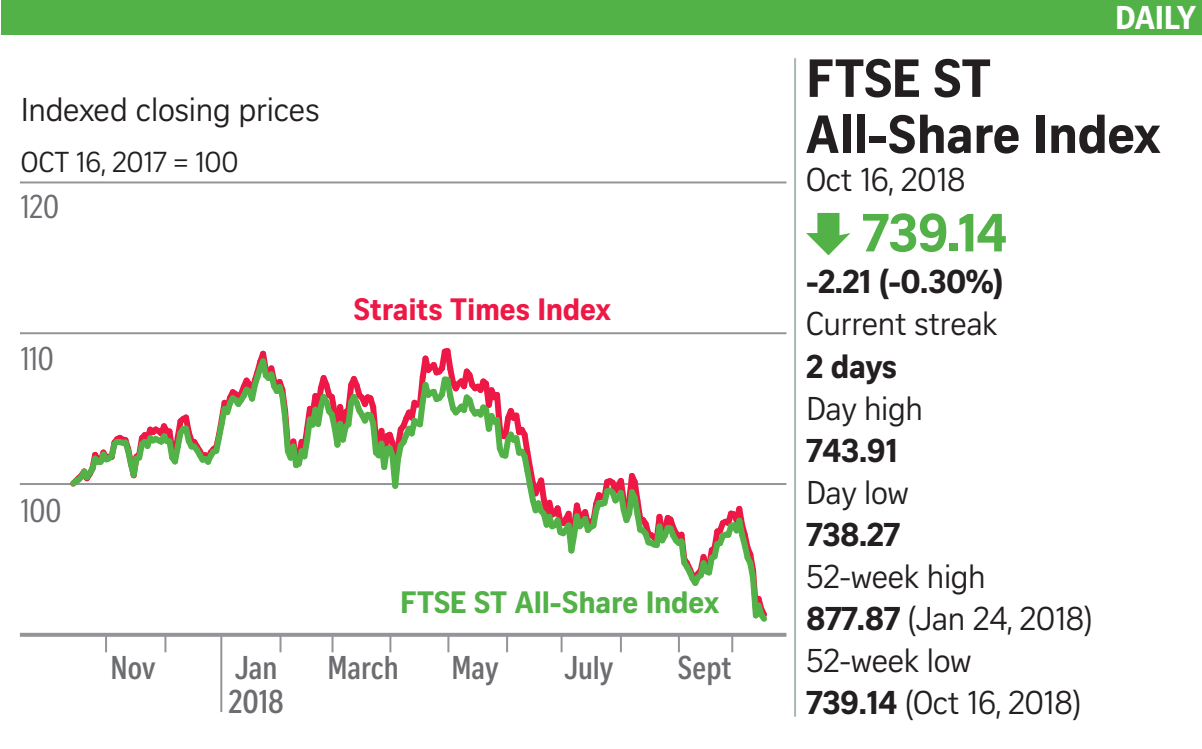
<style>
.page{position:relative;width:1202px;height:749px;background:#fff}
.page>*{position:absolute;margin:0;border:0;box-sizing:border-box;transform-origin:0 0}
.t1{font:700 52px/56px "Curator Serp Text";letter-spacing:-.01em;color:#231f20}
.t2{font:700 52px "Curator Serp Text";color:#52b147}
.t3{font:32px/42px "Curator Serp Text";letter-spacing:-.015em;color:#231f20}
.t4{font:700 32px "Curator Serp Text";letter-spacing:-.015em;color:#231f20}
.t5{font:700 32px "Curator Head Cond ST Semi";color:#6c6d70}
.t6{font:32px "Curator Head Cond ST Regular";color:#6c6d70}
.t7{font:700 32px "Curator Serp Text";letter-spacing:-.02em;color:#fff}
.t8{font:30px "Curator Head ST Bold";letter-spacing:-.01em;color:#52b147}
.t9{font:30px "Curator Head ST Bold";letter-spacing:-.01em;color:#ed1845}
.t10{font:28px "Curator Serp Text";letter-spacing:-.01em;color:#231f20}
.s1{font-weight:700}
</style>
<div class="page">
<div style="left:1px;top:0;width:1201px;height:34px;background:#52b147"></div>
<svg style="left:806px;top:213px;width:44px;height:42px"></svg>
<hr style="left:794px;top:58px;width:2px;height:658px;background:#a8b7b6">
<svg style="left:20px;top:632px;width:766px;height:4px;background:#a9aaad"></svg>
<hr style="left:20px;top:483px;width:766px;height:2px;background:#939598">
<hr style="left:20px;top:332px;width:766px;height:2px;background:#939598">
<hr style="left:20px;top:181px;width:766px;height:2px;background:#939598">
<svg style="left:105px;top:634px;width:2px;height:18px"></svg>
<svg style="left:164px;top:634px;width:2px;height:18px"></svg>
<hr style="left:220px;top:634px;width:2px;height:77px;background:#939598">
<svg style="left:331px;top:634px;width:2px;height:18px"></svg>
<svg style="left:279px;top:634px;width:2px;height:18px"></svg>
<svg style="left:389px;top:634px;width:2px;height:18px"></svg>
<svg style="left:447px;top:634px;width:2px;height:18px"></svg>
<svg style="left:506px;top:634px;width:2px;height:18px"></svg>
<svg style="left:561px;top:634px;width:2px;height:18px"></svg>
<svg style="left:620px;top:634px;width:2px;height:18px"></svg>
<svg style="left:678px;top:634px;width:2px;height:18px"></svg>
<svg style="left:731px;top:634px;width:2px;height:18px"></svg>
<svg style="left:70px;top:348px;width:697px;height:274px"></svg>
<p class="t3" style="left:21px;top:89px;width:300px">Indexed closing prices</p>
<p class="t10" style="left:21px;top:146px;width:219px">OCT 16, 2017 = 100</p>
<p class="t6" style="left:21px;top:189px;width:40px">120</p>
<p class="t6" style="left:21px;top:341px;width:34px">110</p>
<p class="t9" style="left:354px;top:290px;width:258px">Straits Times Index</p>
<p class="t6" style="left:21px;top:493px;width:42px">100</p>
<p class="t8" style="left:400px;top:583px;width:321px">FTSE ST All-Share Index</p>
<p class="t5" style="left:235px;top:650px;width:44px">Jan</p>
<p class="t5" style="left:451px;top:650px;width:49px">May</p>
<p class="t5" style="left:564px;top:650px;width:51px">July</p>
<p class="t5" style="left:678px;top:650px;width:55px">Sept</p>
<p class="t5" style="left:228px;top:684px;width:57px">2018</p>
<p class="t5" style="left:111px;top:650px;width:46px">Nov</p>
<p class="t5" style="left:327px;top:650px;width:73px">March</p>
<p class="t7" style="left:1115px;top:-2px;width:82px">DAILY</p>
<h1 class="t1" style="left:806px;top:50px;width:356px">FTSE ST<br>All-Share Index</h1>
<p class="t3" style="left:806px;top:159px;width:161px">Oct 16, 2018</p>
<h1 class="t2" style="left:862px;top:201px;width:147px">739.14</h1>
<p class="t4" style="left:806px;top:262px;width:199px">-2.21 (-0.30%)</p>
<p class="t3" style="left:806px;top:303px;width:193px">Current streak</p>
<p class="t4" style="left:806px;top:346px;width:92px">2 days</p>
<p class="t3" style="left:806px;top:387px;width:118px">Day high</p>
<p class="t4" style="left:806px;top:430px;width:93px">743.91</p>
<p class="t3" style="left:806px;top:471px;width:104px">Day low</p>
<p class="t4" style="left:806px;top:514px;width:95px">738.27</p>
<p class="t3" style="left:806px;top:555px;width:288px">52-week high<br><span class="s1">877.87</span> (Jan 24, 2018)<br>52-week low<br><span class="s1">739.14</span> (Oct 16, 2018)</p>
</div>
